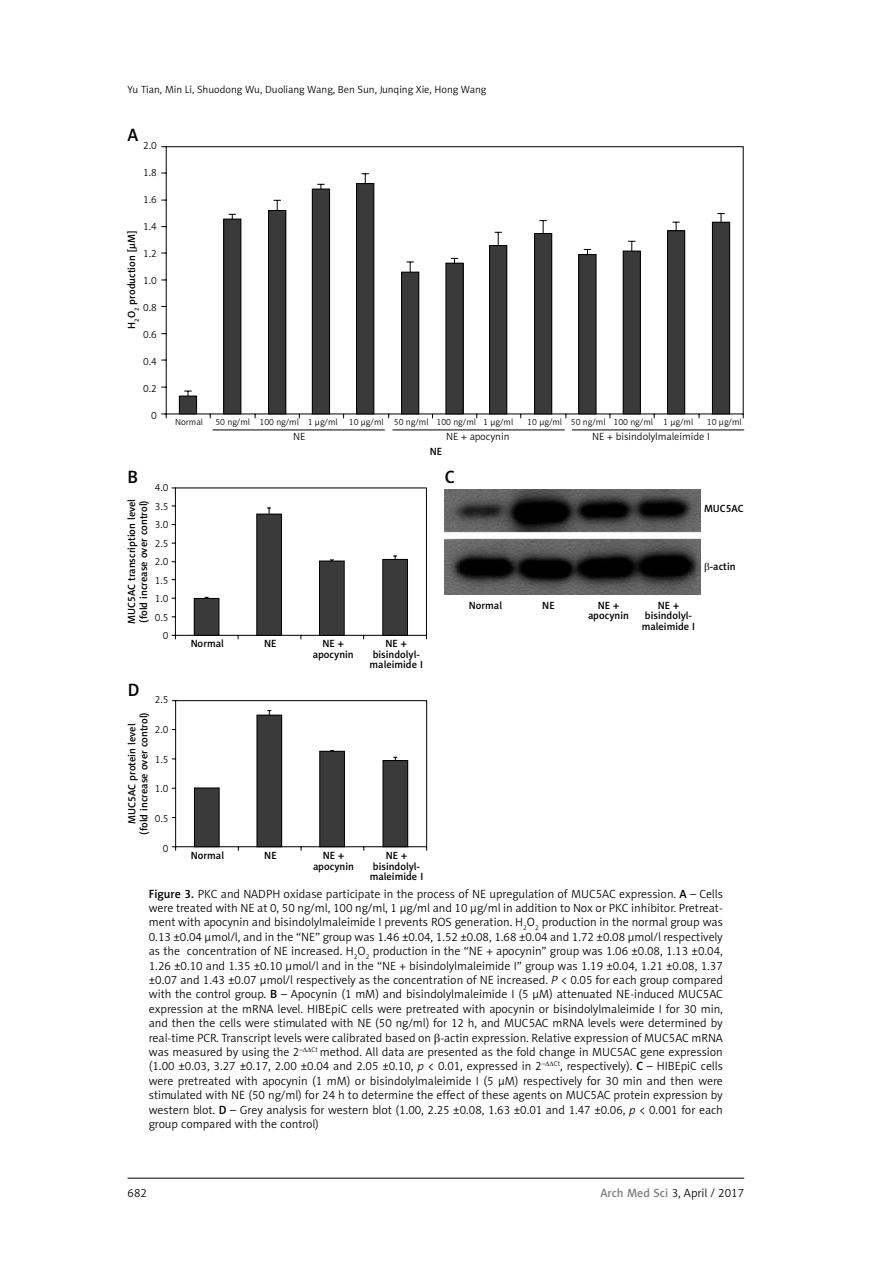
<style>
.page{position:relative;width:893px;height:1263px;background:#fff}
.page>*{position:absolute;margin:0;border:0;box-sizing:border-box;transform-origin:0 0}
.t1{font:18px "Naomi Sans EFN Medium";color:#000}
.t2{font:12px/14.4px "Naomi Sans EFN Light";color:#000;text-align:justify}
.t3{font:10.5px/10.5px "Naomi Sans EFN Medium";color:#000}
.t4{font:10.5px/18.6px "Naomi Sans EFN Light";color:#000;text-align:right}
.t5{font:9px "Naomi Sans EFN Light";color:#000}
.s1{font-family:"Naomi Sans EFN Medium"}
.s2{font-style:italic}
.s3{font-family:"Naomi Sans EFN Medium";color:#808285}
</style>
<div class="page">
<hr style="left:128px;top:1178px;width:616px;height:1px;background:#000">
<svg style="left:171px;top:487px;width:256px;height:152px"></svg>
<div style="left:194px;top:598px;width:25px;height:37px;background:#3a3a3a"></div>
<div style="left:194px;top:598px;width:25px;height:38px;border:1px solid #000"></div>
<div style="left:257px;top:514px;width:24px;height:121px;background:#3a3a3a"></div>
<div style="left:256px;top:514px;width:26px;height:122px;border:1px solid #000"></div>
<div style="left:319px;top:561px;width:25px;height:74px;background:#3a3a3a"></div>
<div style="left:319px;top:561px;width:26px;height:75px;border:1px solid #000"></div>
<div style="left:383px;top:559px;width:24px;height:76px;background:#3a3a3a"></div>
<div style="left:382px;top:559px;width:26px;height:77px;border:1px solid #000"></div>
<svg style="left:172px;top:700px;width:255px;height:151px"></svg>
<div style="left:194px;top:788px;width:25px;height:59px;background:#3a3a3a"></div>
<div style="left:194px;top:788px;width:26px;height:59px;border:1px solid #000"></div>
<div style="left:257px;top:715px;width:25px;height:132px;background:#3a3a3a"></div>
<div style="left:257px;top:715px;width:25px;height:132px;border:1px solid #000"></div>
<div style="left:320px;top:751px;width:24px;height:96px;background:#3a3a3a"></div>
<div style="left:319px;top:751px;width:26px;height:96px;border:1px solid #000"></div>
<div style="left:383px;top:760px;width:25px;height:87px;background:#3a3a3a"></div>
<div style="left:383px;top:760px;width:25px;height:87px;border:1px solid #000"></div>
<svg style="left:161px;top:146px;width:583px;height:273px"></svg>
<div style="left:179px;top:396px;width:18px;height:18px;background:#3a3a3a"></div>
<div style="left:179px;top:396px;width:18px;height:18px;border:1px solid #000"></div>
<div style="left:224px;top:219px;width:17px;height:195px;background:#3a3a3a"></div>
<div style="left:223px;top:219px;width:18px;height:195px;border:1px solid #000"></div>
<div style="left:269px;top:210px;width:17px;height:204px;background:#3a3a3a"></div>
<div style="left:268px;top:210px;width:18px;height:204px;border:1px solid #000"></div>
<div style="left:312px;top:189px;width:18px;height:225px;background:#3a3a3a"></div>
<div style="left:312px;top:189px;width:18px;height:225px;border:1px solid #000"></div>
<div style="left:357px;top:184px;width:17px;height:230px;background:#3a3a3a"></div>
<div style="left:356px;top:183px;width:18px;height:231px;border:1px solid #000"></div>
<div style="left:402px;top:272px;width:17px;height:142px;background:#3a3a3a"></div>
<div style="left:401px;top:272px;width:18px;height:142px;border:1px solid #000"></div>
<div style="left:446px;top:263px;width:17px;height:151px;background:#3a3a3a"></div>
<div style="left:446px;top:263px;width:17px;height:151px;border:1px solid #000"></div>
<div style="left:490px;top:246px;width:17px;height:168px;background:#3a3a3a"></div>
<div style="left:489px;top:245px;width:18px;height:169px;border:1px solid #000"></div>
<div style="left:534px;top:233px;width:18px;height:181px;background:#3a3a3a"></div>
<div style="left:534px;top:233px;width:18px;height:181px;border:1px solid #000"></div>
<div style="left:579px;top:255px;width:17px;height:159px;background:#3a3a3a"></div>
<div style="left:578px;top:254px;width:18px;height:160px;border:1px solid #000"></div>
<div style="left:623px;top:251px;width:17px;height:163px;background:#3a3a3a"></div>
<div style="left:623px;top:251px;width:18px;height:163px;border:1px solid #000"></div>
<div style="left:667px;top:231px;width:18px;height:183px;background:#3a3a3a"></div>
<div style="left:667px;top:230px;width:18px;height:184px;border:1px solid #000"></div>
<div style="left:712px;top:222px;width:18px;height:192px;background:#3a3a3a"></div>
<div style="left:712px;top:222px;width:18px;height:192px;border:1px solid #000"></div>
<hr style="left:213px;top:429px;width:172px;height:1px;background:#000">
<hr style="left:392px;top:429px;width:173px;height:1px;background:#000">
<hr style="left:572px;top:429px;width:172px;height:1px;background:#000">
<img style="left:445px;top:490px;width:256px;height:105px">
<p class="t4" style="left:128px;top:80px;width:360px">Yu Tian, Min Li, Shuodong Wu, Duoliang Wang, Ben Sun, Junqing Xie, Hong Wang</p>
<h1 class="t1" style="left:128px;top:124px;width:12px">A</h1>
<p class="t4" style="left:143px;top:136px;width:15px">2.0</p>
<p class="t4" style="left:143px;top:163px;width:15px">1.8</p>
<p class="t4" style="left:143px;top:190px;width:15px">1.6</p>
<p class="t4" style="left:143px;top:217px;width:15px">1.4</p>
<p class="t4" style="left:143px;top:244px;width:15px">1.2</p>
<p class="t4" style="left:143px;top:271px;width:15px">1.0</p>
<p class="t4" style="left:143px;top:298px;width:15px">0.8</p>
<p class="t4" style="left:143px;top:325px;width:15px">0.6</p>
<p class="t4" style="left:143px;top:352px;width:15px">0.4</p>
<p class="t4" style="left:143px;top:379px;width:15px">0.2</p>
<p class="t4" style="left:151px;top:406px;width:7px">0</p>
<p class="t3" style="left:126px;top:329px;width:99px;rotate:-90deg">H O<sub>2</sub> <sub>2</sub> production [μM]</p>
<h1 class="t1" style="left:128px;top:467px;width:12px">B</h1>
<p class="t4" style="left:155px;top:478px;width:15px">4.0<br>3.5<br>3.0<br>2.5<br>2.0<br>1.5<br>1.0<br>0.5<br>0</p>
<p class="t3" style="left:126px;top:624px;width:127px;line-height:12px;rotate:-90deg">MUC5AC transcription level (fold increase over control)</p>
<p class="t5" style="left:175px;top:417px;width:29px">Normal</p>
<p class="t5" style="left:215px;top:417px;width:299px">50 ng/ml 100 ng/ml 1 µg/ml 10 µg/ml 50 ng/ml 100 ng/ml 1 µg/ml</p>
<p class="t5" style="left:527px;top:417px;width:167px">10 µg/ml 50 ng/ml 100 ng/ml 1 µg/ml</p>
<p class="t5" style="left:707px;top:417px;width:36px">10 µg/ml</p>
<p class="t4" style="left:293px;top:427px;width:14px">NE</p>
<p class="t4" style="left:446px;top:427px;width:65px">NE + apocynin</p>
<p class="t4" style="left:592px;top:427px;width:119px">NE + bisindolylmaleimide I</p>
<p class="t3" style="left:430px;top:446px;width:14px">NE</p>
<p class="t3" style="left:191px;top:638px;width:35px">Normal</p>
<p class="t3" style="left:264px;top:638px;width:14px">NE</p>
<p class="t3" style="left:322px;top:638px;width:23px">NE +</p>
<p class="t3" style="left:385px;top:638px;width:23px">NE +</p>
<p class="t3" style="left:313px;top:649px;width:42px">apocynin</p>
<p class="t3" style="left:370px;top:649px;width:55px">bisindolyl&shy;maleimide I</p>
<h1 class="t1" style="left:445px;top:467px;width:12px">C</h1>
<p class="t3" style="left:704px;top:503px;width:41px">MUC5AC</p>
<p class="t3" style="left:469px;top:600px;width:35px">Normal</p>
<p class="t3" style="left:542px;top:600px;width:14px">NE</p>
<p class="t3" style="left:598px;top:600px;width:23px">NE +</p>
<p class="t3" style="left:658px;top:600px;width:23px">NE +</p>
<p class="t3" style="left:588px;top:610px;width:42px">apocynin</p>
<p class="t3" style="left:642px;top:610px;width:55px">bisindolyl&shy;maleimide I</p>
<p class="t3" style="left:710px;top:561px;width:27px">-actin</p>
<h1 class="t1" style="left:128px;top:679px;width:13px">D</h1>
<p class="t4" style="left:155px;top:690px;width:15px">2.5</p>
<p class="t4" style="left:155px;top:720px;width:15px">2.0</p>
<p class="t4" style="left:155px;top:750px;width:15px">1.5</p>
<p class="t4" style="left:155px;top:779px;width:15px">1.0</p>
<p class="t4" style="left:155px;top:809px;width:15px">0.5</p>
<p class="t4" style="left:163px;top:839px;width:7px">0</p>
<p class="t3" style="left:126px;top:835px;width:124px;line-height:12px;text-align:center;rotate:-90deg">MUC5AC protein level (fold increase over control)</p>
<p class="t3" style="left:191px;top:850px;width:35px">Normal</p>
<p class="t3" style="left:264px;top:850px;width:14px">NE</p>
<p class="t3" style="left:323px;top:850px;width:23px">NE +</p>
<p class="t3" style="left:386px;top:850px;width:23px">NE +</p>
<p class="t3" style="left:313px;top:861px;width:42px">apocynin</p>
<p class="t3" style="left:370px;top:861px;width:55px">bisindolyl&shy;maleimide I</p>
<p class="t2" style="left:149px;top:886px;width:576px"><span class="s1">Figure 3.</span> PKC and NADPH oxidase participate in the process of NE upregulation of MUC5AC expression. <span class="s1">A</span> – Cells were treated with NE at 0, 50 ng/ml, 100 ng/ml, 1 μg/ml and 10 μg/ml in addition to Nox or PKC inhibitor. Pretreat&shy;ment with apocynin and bisindolylmaleimide I prevents ROS generation. H<sub>2</sub>O<sub>2</sub> production in the normal group was 0.13 ±0.04 μmol/l, and in the “NE” group was 1.46 ±0.04, 1.52 ±0.08, 1.68 ±0.04 and 1.72 ±0.08 μmol/l respectively as the concentration of NE increased. H<sub>2</sub>O<sub>2</sub> production in the “NE + apocynin” group was 1.06 ±0.08, 1.13 ±0.04, 1.26 ±0.10 and 1.35 ±0.10 μmol/l and in the “NE + bisindolylmaleimide I” group was 1.19 ±0.04, 1.21 ±0.08, 1.37 ±0.07 and 1.43 ±0.07 μmol/l respectively as the concentration of NE increased. <span class="s2">P</span> &lt; 0.05 for each group compared with the control group. <span class="s1">B</span> – Apocynin (1 mM) and bisindolylmaleimide I (5 μM) attenuated NE-induced MUC5AC expression at the mRNA level. HIBEpiC cells were pretreated with apocynin or bisindolylmaleimide I for 30 min, and then the cells were stimulated with NE (50 ng/ml) for 12 h, and MUC5AC mRNA levels were determined by real-time PCR. Transcript levels were calibrated based on -actin expression. Relative expression of MUC5AC mRNA was measured by using the 2<sup>–</sup> <sup>Ct</sup> method. All data are presented as the fold change in MUC5AC gene expression (1.00 ±0.03, 3.27 ±0.17, 2.00 ±0.04 and 2.05 ±0.10, <span class="s2">p</span> &lt; 0.01, expressed in 2<sup>–</sup> <sup>Ct</sup>, respectively). <span class="s1">C</span> – HIBEpiC cells were pretreated with apocynin (1 mM) or bisindolylmaleimide I (5 μM) respectively for 30 min and then were stimulated with NE (50 ng/ml) for 24 h to determine the effect of these agents on MUC5AC protein expression by western blot. <span class="s1">D</span> – Grey analysis for western blot (1.00, 2.25 ±0.08, 1.63 ±0.01 and 1.47 ±0.06, <span class="s2">p</span> &lt; 0.001 for each group compared with the control)</p>
<p class="t2" style="left:128px;top:1186px;width:21px">682</p>
<p class="t2" style="left:600px;top:1186px;width:145px"><span class="s3">Arch Med Sci</span> 3, April / 2017</p>
</div>
